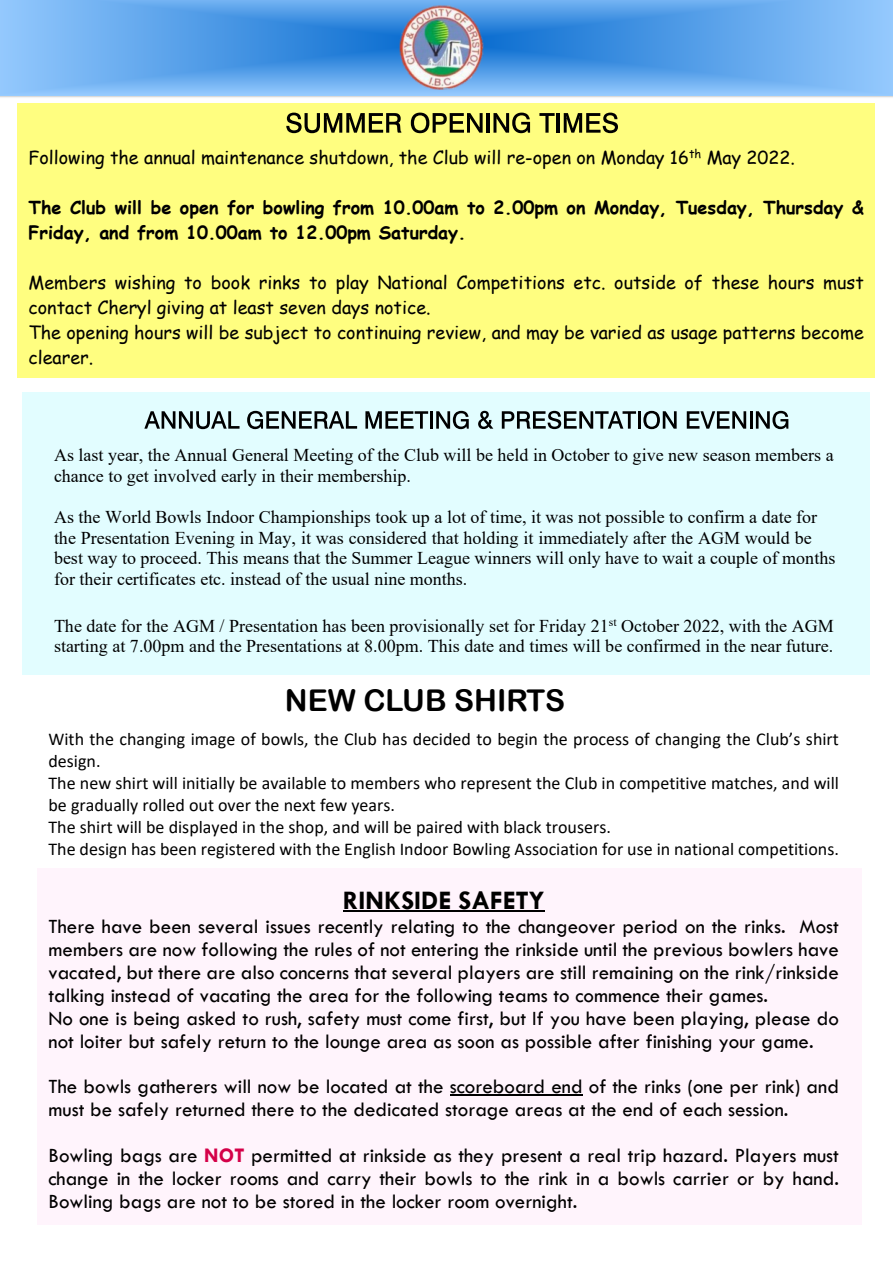
<style>
.page{position:relative;width:893px;height:1263px;background:#fff}
.page>*{position:absolute;margin:0;border:0;box-sizing:border-box;transform-origin:0 0}
.t1{font:30px "Arial Rounded MT Bold";color:#000}
.t2{font:700 27px "Tw Cen";color:#000}
.t3{font:21px/22.8px "Tw Cen";color:#000}
.t4{font:18px/20.7px "Times New Roman";color:#000}
.t5{font:18px/22px "Calibri";color:#000}
.t6{font:18px/25px "Comic Sans MS";color:#000}
.t7{font:700 18px/25px "Comic Sans MS";color:#000}
.s1{font-weight:700;color:#d40048}
</style>
<div class="page">
<div style="left:96px;top:0;width:697px;height:83px;background:#74b3f3"></div>
<div style="left:121px;top:3px;width:647px;height:77px;background:#6baef0"></div>
<div style="left:147px;top:6px;width:596px;height:71px;background:#63a8ed"></div>
<div style="left:172px;top:9px;width:546px;height:65px;background:#5ba2ea"></div>
<div style="left:190px;top:11px;width:510px;height:61px;background:#559ee8"></div>
<div style="left:206px;top:13px;width:478px;height:57px;background:#4f9be6"></div>
<div style="left:224px;top:15px;width:442px;height:53px;background:#4997e4"></div>
<div style="left:240px;top:17px;width:410px;height:49px;background:#4493e3"></div>
<div style="left:256px;top:19px;width:377px;height:45px;background:#3e90e1"></div>
<div style="left:274px;top:21px;width:341px;height:41px;background:#388cdf"></div>
<div style="left:290px;top:23px;width:309px;height:37px;background:#38d"></div>
<div style="left:308px;top:25px;width:273px;height:33px;background:#2d84db"></div>
<div style="left:324px;top:27px;width:241px;height:29px;background:#2880d9"></div>
<div style="left:342px;top:29px;width:205px;height:25px;background:#227cd7"></div>
<div style="left:355px;top:31px;width:180px;height:21px;background:#1d7ad6"></div>
<div style="left:368px;top:32px;width:154px;height:19px;background:#1977d4"></div>
<div style="left:380px;top:34px;width:129px;height:15px;background:#1574d3"></div>
<div style="left:391px;top:35px;width:108px;height:13px;background:#1172d2"></div>
<div style="left:17px;top:103px;width:858px;height:275px;background:#fffe80"></div>
<svg style="left:286px;top:113px;width:115px;height:20px"></svg>
<svg style="left:411px;top:113px;width:72px;height:20px"></svg>
<hr style="left:487px;top:113px;width:3px;height:20px;background:#000">
<svg style="left:493px;top:113px;width:37px;height:20px"></svg>
<svg style="left:539px;top:113px;width:16px;height:20px"></svg>
<hr style="left:557px;top:113px;width:3px;height:20px;background:#000">
<svg style="left:564px;top:113px;width:54px;height:20px"></svg>
<img style="left:399px;top:6px;width:84px;height:84px">
<div style="left:23px;top:392px;width:847px;height:282px;background:#e2fdff"></div>
<svg style="left:144px;top:411px;width:96px;height:18px"></svg>
<svg style="left:247px;top:411px;width:110px;height:18px"></svg>
<svg style="left:365px;top:411px;width:63px;height:18px"></svg>
<hr style="left:430px;top:411px;width:3px;height:18px;background:#000">
<svg style="left:436px;top:411px;width:33px;height:18px"></svg>
<svg style="left:478px;top:411px;width:15px;height:18px"></svg>
<svg style="left:502px;top:411px;width:134px;height:18px"></svg>
<hr style="left:638px;top:411px;width:3px;height:18px;background:#000">
<svg style="left:643px;top:411px;width:34px;height:18px"></svg>
<svg style="left:687px;top:411px;width:101px;height:18px"></svg>
<div style="left:37px;top:868px;width:824px;height:356px;background:#fff4fc"></div>
<hr style="left:343px;top:910px;width:202px;height:2px;background:#000">
<hr style="left:450px;top:1094px;width:133px;height:1px;background:#000">
<p class="t6" style="left:29px;top:146px;width:768px">Following the annual maintenance shutdown, the Club will re-open on Monday 16<sup>th</sup> May 2022.</p>
<p class="t7" style="left:29px;top:197px;width:837px">The Club will be open for bowling from 10.00am to 2.00pm on Monday, Tuesday, Thursday &amp;<br>Friday, and from 10.00am to 12.00pm Saturday.</p>
<p class="t6" style="left:29px;top:272px;width:837px">Members wishing to book rinks to play National Competitions etc. outside of these hours must contact Cheryl giving at least seven days notice.<br>The opening hours will be subject to continuing review, and may be varied as usage patterns become clearer.</p>
<p class="t4" style="left:54px;top:446px;width:781px">As last year, the Annual General Meeting of the Club will be held in October to give new season members a chance to get involved early in their membership.</p>
<p class="t4" style="left:54px;top:508px;width:783px">As the World Bowls Indoor Championships took up a lot of time, it was not possible to confirm a date for the Presentation Evening in May, it was considered that holding it immediately after the AGM would be best way to proceed. This means that the Summer League winners will only have to wait a couple of months for their certificates etc. instead of the usual nine months.</p>
<p class="t4" style="left:54px;top:617px;width:781px">The date for the AGM / Presentation has been provisionally set for Friday 21<sup>st</sup> October 2022, with the AGM starting at 7.00pm and the Presentations at 8.00pm. This date and times will be confirmed in the near future.</p>
<h1 class="t1" style="left:285px;top:689px;width:282px">NEW CLUB SHIRTS</h1>
<p class="t5" style="left:48px;top:729px;width:792px">With the changing image of bowls, the Club has decided to begin the process of changing the Club’s shirt design.<br>The new shirt will initially be available to members who represent the Club in competitive matches, and will be gradually rolled out over the next few years.<br>The shirt will be displayed in the shop, and will be paired with black trousers.<br>The design has been registered with the English Indoor Bowling Association for use in national competitions.</p>
<p class="t2" style="left:343px;top:890px;width:203px">RINKSIDE SAFETY</p>
<p class="t3" style="left:48px;top:917px;width:792px">There have been several issues recently relating to the changeover period on the rinks. Most members are now following the rules of not entering the rinkside until the previous bowlers have vacated, but there are also concerns that several players are still remaining on the rink/rinkside talking instead of vacating the area for the following teams to commence their games.<br>No one is being asked to rush, safety must come first, but If you have been playing, please do not loiter but safely return to the lounge area as soon as possible after finishing your game.</p>
<p class="t3" style="left:48px;top:1077px;width:792px">The bowls gatherers will now be located at the scoreboard end of the rinks (one per rink) and must be safely returned there to the dedicated storage areas at the end of each session.</p>
<p class="t3" style="left:48px;top:1145px;width:792px;text-align:justify">Bowling bags are <span class="s1">NOT</span> permitted at rinkside as they present a real trip hazard. Players must change in the locker rooms and carry their bowls to the rink in a bowls carrier or by hand.<br>Bowling bags are not to be stored in the locker room overnight.</p>
</div>
